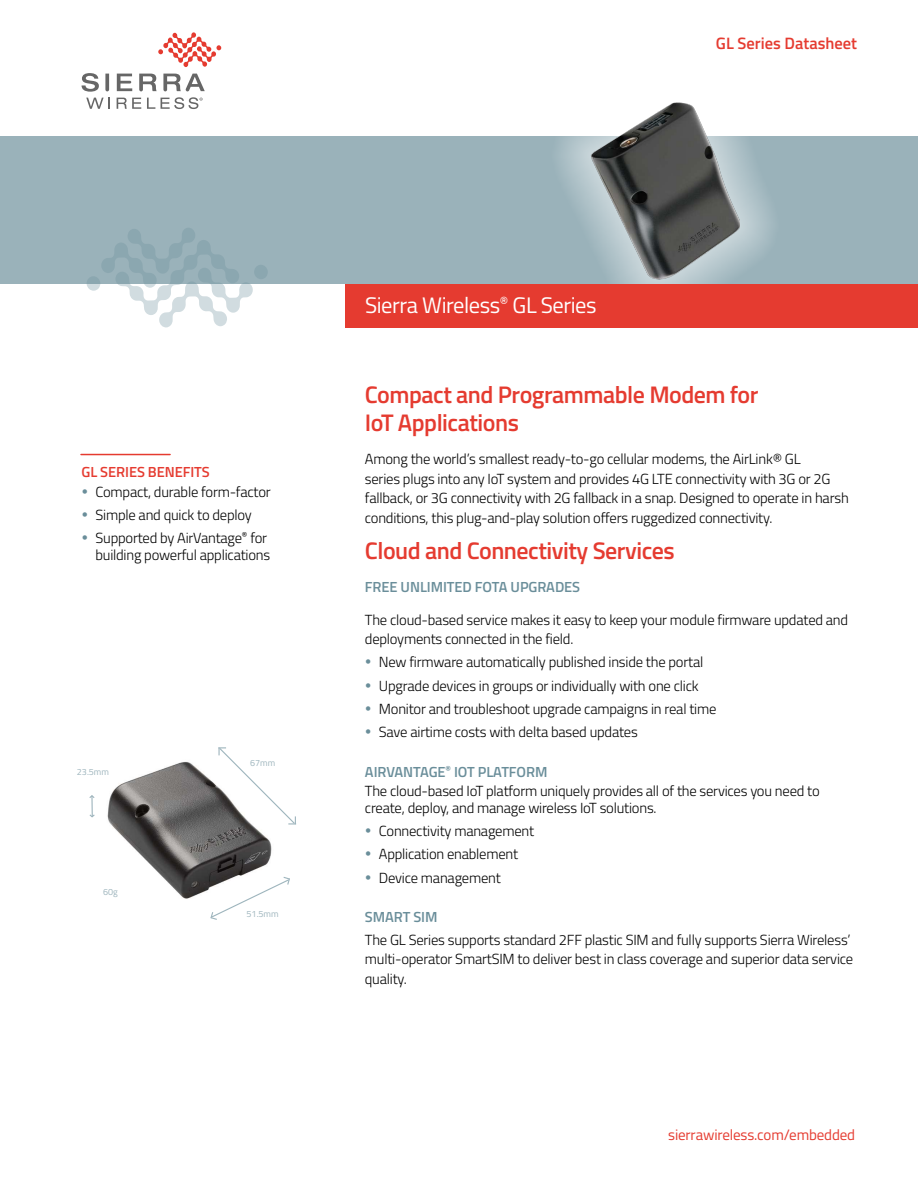
<style>
.page{position:relative;width:918px;height:1188px;background:#fff}
.page>*{position:absolute;margin:0;border:0;box-sizing:border-box;transform-origin:0 0}
.t1{font:600 24px/28.8px "Titillium Web";letter-spacing:-.02em;color:#e53b30}
.t2{font:22.5px "Titillium Web";letter-spacing:-.02em;color:#fff}
.t3{font:600 16.5px "Titillium Web";color:#e53b30}
.t4{font:15px "Titillium Web";letter-spacing:-.01em;color:#e53b30}
.t5{font:300 14.7px/19.5px "Titillium Web";letter-spacing:-.015em;color:#000}
.t6{font:600 14.7px "Titillium Web";letter-spacing:-.005em;color:#6a8e9a}
.t7{font:600 14.7px "Titillium Web";letter-spacing:-.005em;color:#e53b30}
.t8{font:9px "Titillium Web";color:#9eb5bd}
.s1{color:#6a8e9a}
.s2{font-weight:600;color:#6a8e9a}
</style>
<div class="page">
<hr style="left:81px;top:454px;width:89px;height:1px;background:#e53b30">
<img style="left:107px;top:761px;width:165px;height:138px">
<svg style="left:218px;top:747px;width:78px;height:78px"></svg>
<svg style="left:209px;top:876px;width:81px;height:44px"></svg>
<hr style="left:91px;top:796px;width:2px;height:20px;background:#9eb5bd">
<svg style="left:89px;top:795px;width:6px;height:4px"></svg>
<svg style="left:89px;top:813px;width:6px;height:5px"></svg>
<div style="left:0;top:137px;width:918px;height:147px;background:#9ab2ba"></div>
<svg style="left:86px;top:228px;width:182px;height:100px"></svg>
<div style="left:550px;top:62px;width:230px;height:257px;background:#fff;opacity:.7"></div>
<img style="left:578px;top:91px;width:162px;height:193px">
<div style="left:346px;top:284px;width:572px;height:43px;background:#e53b30"></div>
<svg style="left:86px;top:98px;width:24px;height:11px"></svg>
<svg style="left:117px;top:98px;width:24px;height:11px"></svg>
<svg style="left:147px;top:98px;width:8px;height:11px"></svg>
<svg style="left:82px;top:73px;width:17px;height:19px"></svg>
<svg style="left:105px;top:74px;width:4px;height:17px"></svg>
<svg style="left:117px;top:74px;width:15px;height:17px"></svg>
<svg style="left:163px;top:74px;width:42px;height:17px"></svg>
<svg style="left:139px;top:74px;width:18px;height:17px"></svg>
<svg style="left:158px;top:32px;width:63px;height:35px"></svg>
<svg style="left:161px;top:97px;width:42px;height:12px"></svg>
<p class="t3" style="left:716px;top:36px;width:143px">GL Series Datasheet</p>
<p class="t7" style="left:82px;top:466px;width:130px">GL SERIES BENEFITS</p>
<p class="t5" style="left:81px;top:483px;width:191px"><span class="s1">•</span> Compact, durable form-factor</p>
<p class="t5" style="left:81px;top:506px;width:172px"><span class="s1">•</span> Simple and quick to deploy</p>
<p class="t5" style="left:81px;top:531px;width:190px;line-height:16.5px;text-align:right"><span class="s1">•</span> Supported by AirVantage<sup>®</sup> for building powerful applications</p>
<p class="t8" style="left:77px;top:769px;width:34px">23.5mm</p>
<p class="t8" style="left:103px;top:888px;width:16px">60g</p>
<p class="t8" style="left:250px;top:759px;width:27px">67mm</p>
<p class="t8" style="left:247px;top:911px;width:34px">51.5mm</p>
<h2 class="t2" style="left:365px;top:297px;width:233px">Sierra Wireless<sup>®</sup> GL Series</h2>
<h1 class="t1" style="left:365px;top:382px;width:395px">Compact and Programmable Modem for<br>IoT Applications</h1>
<p class="t5" style="left:365px;top:451px;width:485px">Among the world’s smallest ready-to-go cellular modems, the AirLink® GL<br>series plugs into any IoT system and provides 4G LTE connectivity with 3G or 2G fallback, or 3G connectivity with 2G fallback in a snap. Designed to operate in harsh conditions, this plug-and-play solution offers ruggedized connectivity.</p>
<h1 class="t1" style="left:365px;top:538px;width:311px">Cloud and Connectivity Services</h1>
<p class="t6" style="left:365px;top:580px;width:217px">FREE UNLIMITED FOTA UPGRADES</p>
<p class="t5" style="left:365px;top:611px;width:485px">The cloud-based service makes it easy to keep your module firmware updated and deployments connected in the field.</p>
<p class="t5" style="left:365px;top:654px;width:340px"><span class="s1">•</span> New firmware automatically published inside the portal</p>
<p class="t5" style="left:365px;top:677px;width:335px"><span class="s1">•</span> Upgrade devices in groups or individually with one click</p>
<p class="t5" style="left:365px;top:700px;width:353px"><span class="s1">•</span> Monitor and troubleshoot upgrade campaigns in real time</p>
<p class="t5" style="left:365px;top:724px;width:274px"><span class="s1">•</span> Save airtime costs with delta based updates</p>
<p class="t5" style="left:365px;top:763px;width:456px"><span class="s2">AIRVANTAGE</span><sup>®</sup> <span class="s2">IOT PLATFORM<br></span>The cloud-based IoT platform uniquely provides all of the services you need to</p>
<p class="t5" style="left:365px;top:799px;width:293px">create, deploy, and manage wireless IoT solutions.</p>
<p class="t5" style="left:365px;top:823px;width:171px"><span class="s1">•</span> Connectivity management</p>
<p class="t5" style="left:365px;top:846px;width:155px"><span class="s1">•</span> Application enablement</p>
<p class="t5" style="left:365px;top:869px;width:137px"><span class="s1">•</span> Device management</p>
<p class="t6" style="left:365px;top:911px;width:74px">SMART SIM</p>
<p class="t5" style="left:365px;top:931px;width:490px">The GL Series supports standard 2FF plastic SIM and fully supports Sierra Wireless’ multi-operator SmartSIM to deliver best in class coverage and superior data service quality.</p>
<p class="t4" style="left:668px;top:1130px;width:188px">sierrawireless.com/embedded</p>
</div>
